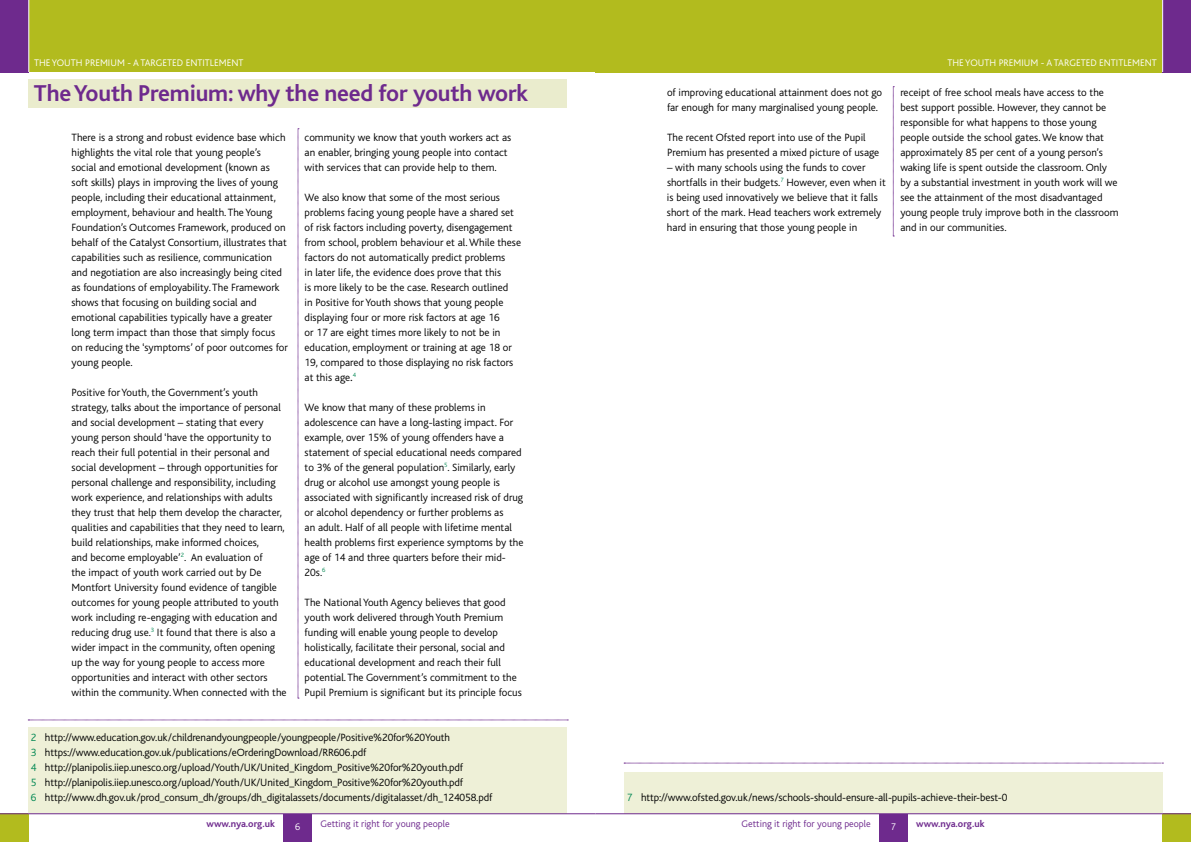
<style>
.page{position:relative;width:1191px;height:842px;background:#fff}
.page>*{position:absolute;margin:0;border:0;box-sizing:border-box;transform-origin:0 0}
.t1{font:700 24px "Bliss Icelandic";letter-spacing:-.01em;color:#6e2a8d}
.t2{font:300 11px/15px "Bliss Icelandic";color:#000}
.t3{font:300 10px "Bliss Icelandic";color:#fff}
.t4{font:300 10px "Bliss Icelandic";color:#6e2a8d}
.t5{font:700 10px "Bliss Icelandic";color:#6e2a8d}
.s1{font-family:"Minion Pro";font-weight:400;font-size:12px}
.s2{color:#008752}
</style>
<div class="page">
<div style="left:0;top:0;width:595px;height:72px;background:#b2bb1e"></div>
<div style="left:0;top:0;width:28px;height:72px;background:#6e2a8d"></div>
<div style="left:0;top:813px;width:28px;height:29px;background:#b2bb1e"></div>
<hr style="left:28px;top:0;width:1px;height:72px;background:#fff">
<div style="left:595px;top:0;width:596px;height:72px;background:#b2bb1e"></div>
<div style="left:1162px;top:0;width:29px;height:72px;background:#6e2a8d"></div>
<div style="left:1162px;top:813px;width:29px;height:29px;background:#b2bb1e"></div>
<hr style="left:1162px;top:0;width:1px;height:72px;background:#fff">
<div style="left:283px;top:814px;width:29px;height:28px;background:#6e2a8d"></div>
<div style="left:879px;top:814px;width:28px;height:28px;background:#6e2a8d"></div>
<svg style="left:298px;top:129px;width:1px;height:570px"></svg>
<div style="left:28px;top:727px;width:538px;height:86px;background:#eef0d7"></div>
<svg style="left:28px;top:720px;width:540px;height:1px"></svg>
<svg style="left:893px;top:86px;width:1px;height:151px"></svg>
<svg style="left:624px;top:763px;width:539px;height:1px"></svg>
<div style="left:28px;top:79px;width:539px;height:29px;background:#eaeccd"></div>
<div style="left:624px;top:772px;width:538px;height:42px;background:#eef0d7"></div>
<hr style="left:595px;top:813px;width:596px;height:1px;background:#6e2a8d">
<hr style="left:0;top:813px;width:595px;height:1px;background:#6e2a8d">
<p class="t3" style="left:34px;top:58px;width:211px">THE YOUTH PREMIUM - A TARGETED ENTITLEMENT</p>
<p class="t3" style="left:947px;top:58px;width:211px">THE YOUTH PREMIUM - A TARGETED ENTITLEMENT</p>
<h1 class="t1" style="left:34px;top:80px;width:495px">The Youth Premium: why the need for youth work</h1>
<p class="t2" style="left:667px;top:85px;width:217px">of improving educational attainment does not go far enough for many marginalised young people.</p>
<p class="t2" style="left:667px;top:130px;width:214px">The recent Ofsted report into use of the Pupil<br>Premium has presented a mixed picture of usage</p>
<p class="t2" style="left:667px;top:160px;width:220px">– with many schools using the funds to cover shortfalls in their budgets.<sup>7</sup> However, even when it is being used innovatively we believe that it falls short of the mark. Head teachers work extremely hard in ensuring that those young people in</p>
<p class="t2" style="left:900px;top:85px;width:220px">receipt of free school meals have access to the best support possible. However, they cannot be responsible for what happens to those young people outside the school gates. We know that approximately 85 per cent of a young person’s waking life is spent outside the classroom. Only by a substantial investment in youth work will we see the attainment of the most disadvantaged young people truly improve both in the classroom and in our communities.</p>
<p class="t2" style="left:304px;top:130px;width:208px">community we know that youth workers act as an enabler, bringing young people into contact with services that can provide help to them.</p>
<p class="t2" style="left:304px;top:190px;width:218px">We also know that some of the most serious problems facing young people have a shared set of risk factors including poverty, disengagement from school, problem behaviour et al. While these factors do not automatically predict problems<br>in later life, the evidence does prove that this<br>is more likely to be the case. Research outlined<br>in Positive for Youth shows that young people displaying four or more risk factors at age 16<br>or 17 are eight times more likely to not be in education, employment or training at age 18 or 19, compared to those displaying no risk factors at this age<span class="s1">.</span><sup>4</sup></p>
<p class="t2" style="left:304px;top:400px;width:220px">We know that many of these problems in adolescence can have a long-lasting impact. For example, over 15% of young offenders have a statement of special educational needs compared to 3% of the general population<sup>5</sup>. Similarly, early drug or alcohol use amongst young people is associated with significantly increased risk of drug or alcohol dependency or further problems as<br>an adult. Half of all people with lifetime mental health problems first experience symptoms by the age of 14 and three quarters before their mid-20s.<sup>6</sup></p>
<p class="t2" style="left:304px;top:595px;width:219px">The National Youth Agency believes that good youth work delivered through Youth Premium funding will enable young people to develop holistically, facilitate their personal, social and educational development and reach their full potential. The Government’s commitment to the Pupil Premium is significant but its principle focus</p>
<p class="t2" style="left:31px;top:730px;width:463px"><span class="s2">2</span> http://www.education.gov.uk/childrenandyoungpeople/youngpeople/Positive%20for%20Youth<br><span class="s2">3</span> https://www.education.gov.uk/publications/eOrderingDownload/RR606.pdf<br><span class="s2">4</span> http://planipolis.iiep.unesco.org/upload/Youth/UK/United_Kingdom_Positive%20for%20youth.pdf<br><span class="s2">5</span> http://planipolis.iiep.unesco.org/upload/Youth/UK/United_Kingdom_Positive%20for%20youth.pdf<br><span class="s2">6</span> http://www.dh.gov.uk/prod_consum_dh/groups/dh_digitalassets/documents/digitalasset/dh_124058.pdf</p>
<p class="t2" style="left:71px;top:130px;width:218px">There is a strong and robust evidence base which highlights the vital role that young people’s social and emotional development (known as soft skills) plays in improving the lives of young people, including their educational attainment, employment, behaviour and health. The Young Foundation’s Outcomes Framework, produced on behalf of the Catalyst Consortium, illustrates that capabilities such as resilience, communication and negotiation are also increasingly being cited as foundations of employability. The Framework shows that focusing on building social and emotional capabilities typically have a greater long term impact than those that simply focus on reducing the ‘symptoms’ of poor outcomes for young people.</p>
<p class="t2" style="left:71px;top:385px;width:217px">Positive for Youth, the Government’s youth strategy, talks about the importance of personal and social development – stating that every young person should ‘have the opportunity to reach their full potential in their personal and social development – through opportunities for personal challenge and responsibility, including work experience, and relationships with adults they trust that help them develop the character, qualities and capabilities that they need to learn, build relationships, make informed choices,<br>and become employable’<sup>2</sup>. An evaluation of<br>the impact of youth work carried out by De Montfort University found evidence of tangible outcomes for young people attributed to youth work including re-engaging with education and reducing drug use.<sup>3</sup> It found that there is also a wider impact in the community, often opening up the way for young people to access more opportunities and interact with other sectors within the community. When connected with the</p>
<p class="t2" style="left:627px;top:790px;width:382px"><span class="s2">7</span> http://www.ofsted.gov.uk/news/schools-should-ensure-all-pupils-achieve-their-best-0</p>
<p class="t5" style="left:206px;top:818px;width:70px">www.nya.org.uk</p>
<p class="t4" style="left:320px;top:818px;width:131px">Getting it right for young people</p>
<p class="t3" style="left:891px;top:822px;width:7px">7</p>
<p class="t4" style="left:741px;top:818px;width:131px">Getting it right for young people</p>
<p class="t5" style="left:916px;top:818px;width:70px">www.nya.org.uk</p>
<p class="t3" style="left:295px;top:822px;width:7px">6</p>
</div>
